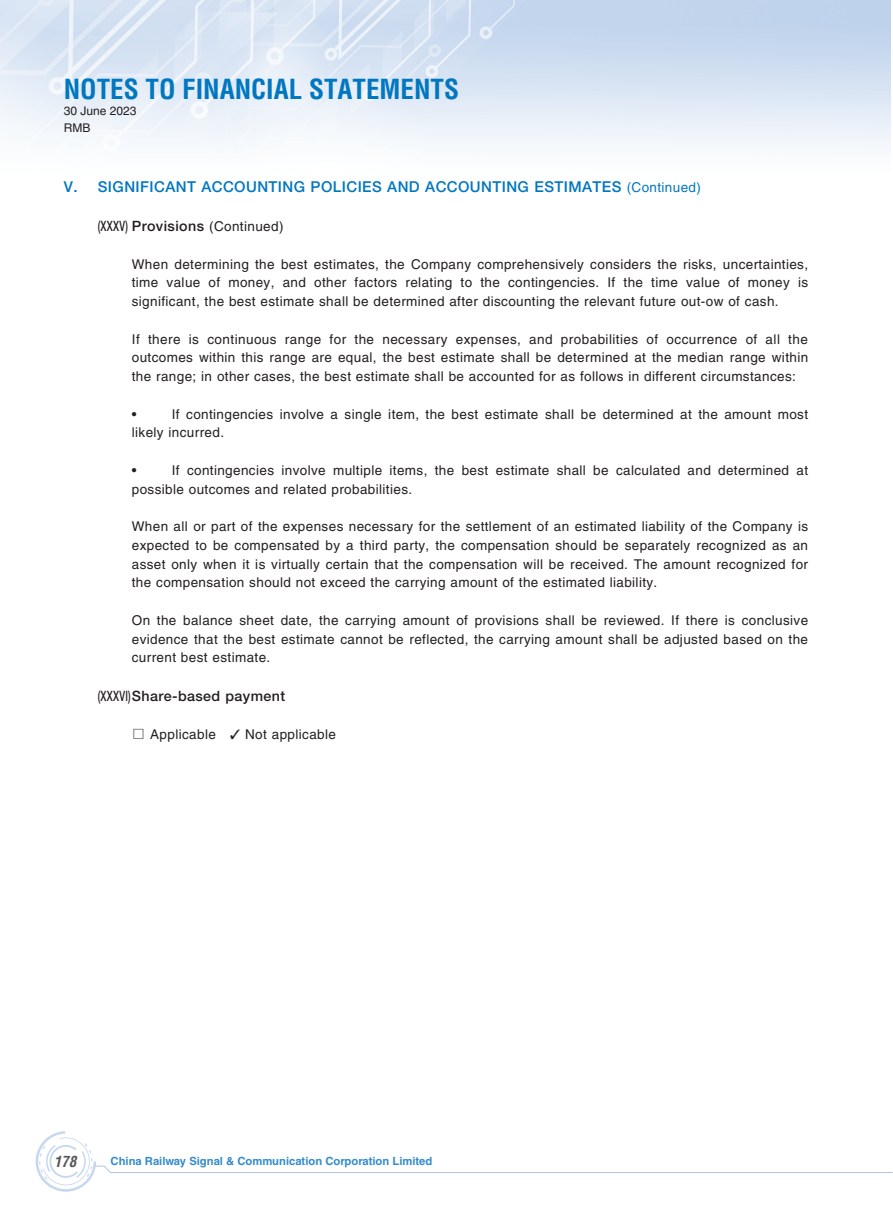
<style>
.page{position:relative;width:893px;height:1212px;background:#fff}
.page>*{position:absolute;margin:0;border:0;box-sizing:border-box;transform-origin:0 0}
.t1{font:700 condensed 27px "Helvetica LT Std";color:#0077c0}
.t2{font:500 15px "Helvetica Neue LT Std";letter-spacing:.03em;color:#0077c0}
.t3{font:italic 700 condensed 15px "Helvetica LT Std";color:#57585a}
.t4{font:500 14.25px "Helvetica Neue LT Std";letter-spacing:.03em;color:#231f20;scale:.65 1}
.t5{font:13.5px/18.8px "Helvetica LT Std";letter-spacing:.03em;color:#231f20;text-align:justify}
.t6{font:12px/16.5px "Helvetica LT Std";color:#231f20}
.t7{font:700 11.25px "Helvetica LT Std";color:#338ccb}
.s1{font-family:"Helvetica LT Std";font-weight:400;font-size:13.5px}
.s2{font-family:"M Hei HK";font-weight:300}
</style>
<div class="page">
<img style="left:0;top:0;width:891px;height:147px">
<svg style="left:36px;top:1131px;width:857px;height:61px"></svg>
<h1 class="t1" style="left:64px;top:72px;width:397px">NOTES TO FINANCIAL STATEMENTS</h1>
<p class="t6" style="left:64px;top:103px;width:74px">30 June 2023<br>RMB</p>
<p class="t2" style="left:64px;top:178px;width:639px">V. SIGNIFICANT ACCOUNTING POLICIES AND ACCOUNTING ESTIMATES <span class="s1">(Continued)</span></p>
<p class="t4" style="left:98px;top:217px;width:287px">(XXXV) Provisions <span class="s1">(Continued)</span></p>
<p class="t5" style="left:132px;top:254px;width:678px">When determining the best estimates, the Company comprehensively considers the risks, uncertainties, time value of money, and other factors relating to the contingencies. If the time value of money is significant, the best estimate shall be determined after discounting the relevant future out-ow of cash.</p>
<p class="t5" style="left:132px;top:329px;width:678px">If there is continuous range for the necessary expenses, and probabilities of occurrence of all the outcomes within this range are equal, the best estimate shall be determined at the median range within the range; in other cases, the best estimate shall be accounted for as follows in different circumstances:</p>
<p class="t5" style="left:132px;top:404px;width:6px">•</p>
<p class="t5" style="left:132px;top:404px;width:678px;text-indent:40px">If contingencies involve a single item, the best estimate shall be determined at the amount most likely incurred.</p>
<p class="t5" style="left:132px;top:461px;width:6px">•</p>
<p class="t5" style="left:132px;top:461px;width:678px;text-indent:40px">If contingencies involve multiple items, the best estimate shall be calculated and determined at possible outcomes and related probabilities.</p>
<p class="t5" style="left:132px;top:517px;width:678px">When all or part of the expenses necessary for the settlement of an estimated liability of the Company is expected to be compensated by a third party, the compensation should be separately recognized as an asset only when it is virtually certain that the compensation will be received. The amount recognized for the compensation should not exceed the carrying amount of the estimated liability.</p>
<p class="t5" style="left:132px;top:611px;width:678px">On the balance sheet date, the carrying amount of provisions shall be reviewed. If there is conclusive evidence that the best estimate cannot be reflected, the carrying amount shall be adjusted based on the current best estimate.</p>
<p class="t4" style="left:98px;top:688px;width:290px">(XXXVI) Share-based payment</p>
<p class="t5" style="left:132px;top:725px;width:206px"><span class="s2">□</span> Applicable ✓ Not applicable</p>
<p class="t3" style="left:54px;top:1152px;width:24px">178</p>
<p class="t7" style="left:111px;top:1154px;width:323px">China Railway Signal &amp; Communication Corporation Limited</p>
</div>
